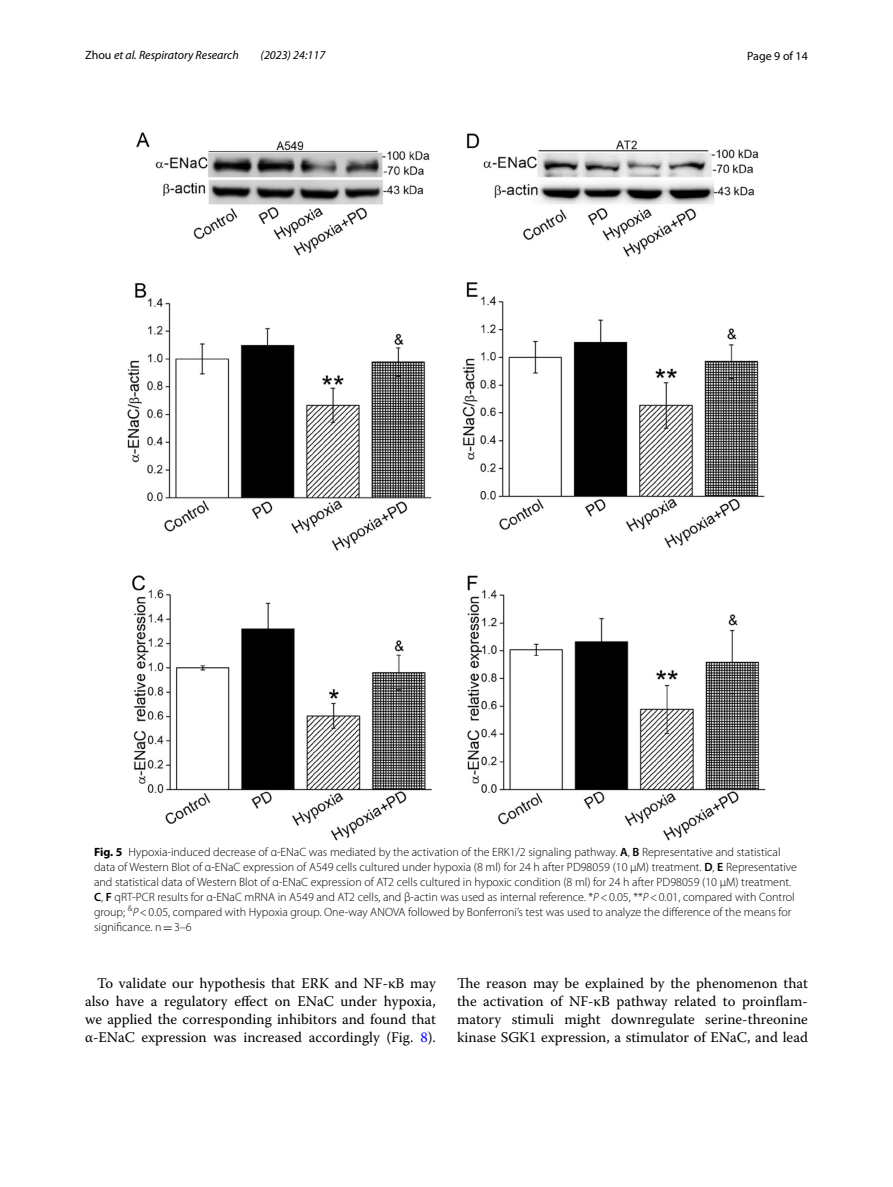
<style>
.page{position:relative;width:893px;height:1187px;background:#fff}
.page>*{position:absolute;margin:0;border:0;box-sizing:border-box;transform-origin:0 0}
.t1{font:14.7px/18px "Warnock Pro";color:#000;text-align:justify}
.t2{font:300 12px/15px "Myriad Pro";color:#000}
.t3{font:italic 12px "Myriad Pro";color:#000}
.t4{font:12px "Myriad Pro";color:#000}
.s1{font-style:normal}
.s2{font-weight:700}
.s3{font-weight:600}
.s4{font-style:italic}
.s5{font-family:"MTSY";font-weight:400}
.s6{color:#00f}
</style>
<div class="page">
<img style="left:128px;top:133px;width:637px;height:707px">
<p class="t3" style="left:85px;top:48px;width:155px"><span class="s1">Zhou</span> et al. Respiratory Research</p>
<p class="t3" style="left:261px;top:48px;width:66px">(2023) 24:117</p>
<p class="t4" style="left:747px;top:48px;width:62px">Page 9 of 14</p>
<p class="t2" style="left:94px;top:844px;width:705px"><span class="s2">Fig. 5</span> Hypoxia-induced decrease of α-ENaC was mediated by the activation of the ERK1/2 signaling pathway. <span class="s3">A</span>, <span class="s3">B</span> Representative and statistical data of Western Blot of α-ENaC expression of A549 cells cultured under hypoxia (8 ml) for 24 h after PD98059 (10 µM) treatment. <span class="s3">D</span>, <span class="s3">E</span> Representative and statistical data of Western Blot of α-ENaC expression of AT2 cells cultured in hypoxic condition (8 ml) for 24 h after PD98059 (10 µM) treatment.<br><span class="s3">C</span>, <span class="s3">F</span> qRT-PCR results for α-ENaC mRNA in A549 and AT2 cells, and β-actin was used as internal reference. *<span class="s4">P</span>&lt;0.05, **<span class="s4">P</span>&lt;0.01, compared with Control group; <sup>&amp;</sup><span class="s4">P</span>&lt;0.05, compared with Hypoxia group. One-way ANOVA followed by Bonferroni’s test was used to analyze the difference of the means for significance. n<span class="s5">=</span>3–6</p>
<p class="t1" style="left:85px;top:973px;width:352px;text-indent:12px">To validate our hypothesis that ERK and NF-κB may also have a regulatory effect on ENaC under hypoxia, we applied the corresponding inhibitors and found that α-ENaC expression was increased accordingly (Fig. <span class="s6">8</span>).</p>
<p class="t1" style="left:457px;top:973px;width:352px">The reason may be explained by the phenomenon that the activation of NF-κB pathway related to proinflam&shy;matory stimuli might downregulate serine-threonine kinase SGK1 expression, a stimulator of ENaC, and lead</p>
</div>
